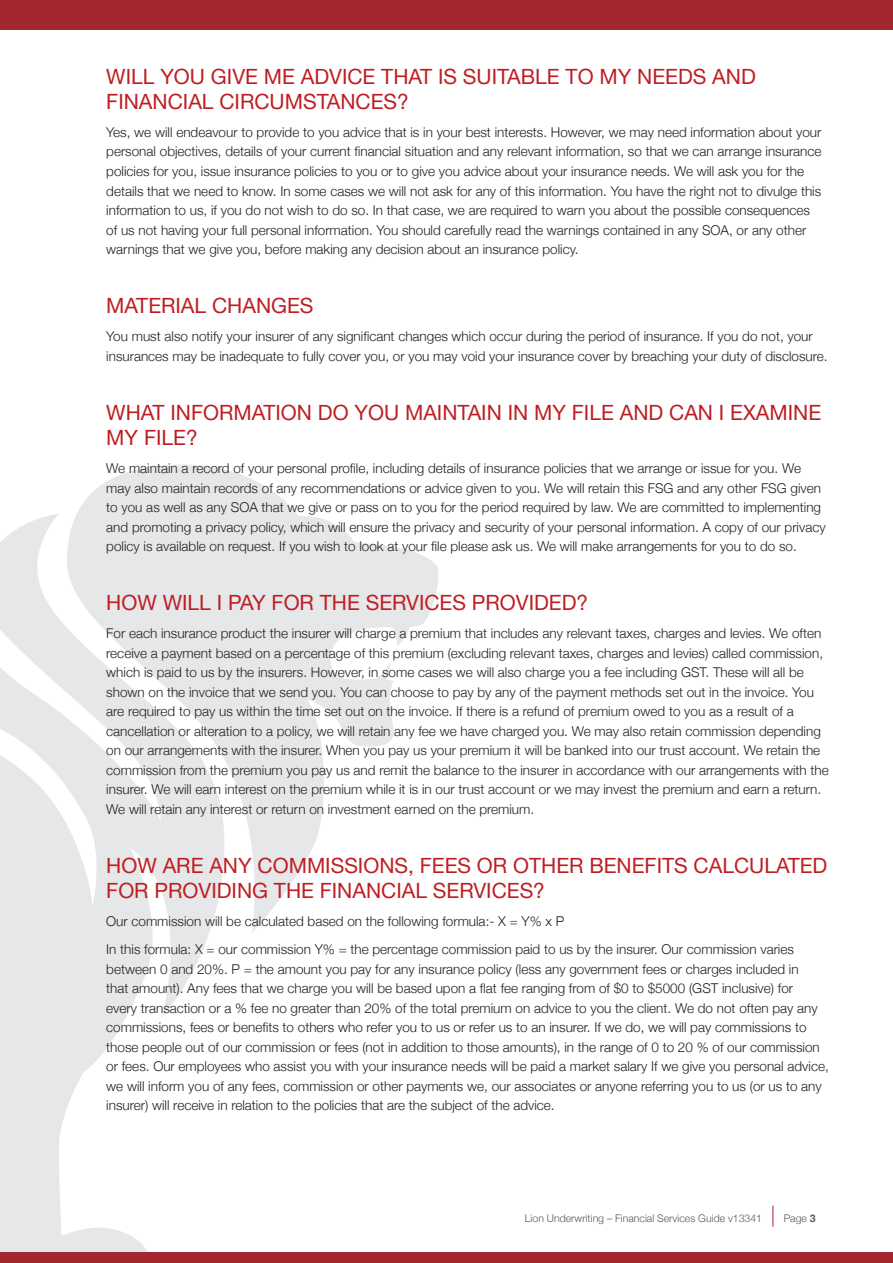
<style>
.page{position:relative;width:893px;height:1263px;background:#fff}
.page>*{position:absolute;margin:0;border:0;box-sizing:border-box;transform-origin:0 0}
._02_Subhead_Red{font:21px/25.2px "Helvetica Neue";color:#be1e23}
._01_Body_Copy_9_13{font:300 13.5px/19.5px "Helvetica Neue";color:#231f20}
.t1{font:300 10.5px "Helvetica Neue";color:#57585a}
.s1{font-weight:700}
</style>
<div class="page">
<svg style="left:77px;top:465px;width:361px;height:468px;fill:#e6e7e9"></svg>
<svg style="left:0;top:514px;width:232px;height:738px;fill:#e6e7e9"></svg>
<svg style="left:772px;top:1205px;width:1px;height:22px"></svg>
<div style="left:0;top:1252px;width:893px;height:11px;background:#a2282d"></div>
<div style="left:0;top:0;width:893px;height:30px;background:#a2282d"></div>
<p class="_02_Subhead_Red" style="left:106px;top:65px;width:651px">WILL YOU GIVE ME ADVICE THAT IS SUITABLE TO MY NEEDS AND<br>FINANCIAL CIRCUMSTANCES?</p>
<p class="_01_Body_Copy_9_13" style="left:106px;top:121px;width:717px">Yes, we will endeavour to provide to you advice that is in your best interests. However, we may need information about your personal objectives, details of your current financial situation and any relevant information, so that we can arrange insurance policies for you, issue insurance policies to you or to give you advice about your insurance needs. We will ask you for the details that we need to know. In some cases we will not ask for any of this information. You have the right not to divulge this information to us, if you do not wish to do so. In that case, we are required to warn you about the possible consequences of us not having your full personal information. You should carefully read the warnings contained in any SOA, or any other warnings that we give you, before making any decision about an insurance policy.</p>
<p class="_02_Subhead_Red" style="left:106px;top:294px;width:209px">MATERIAL CHANGES</p>
<p class="_01_Body_Copy_9_13" style="left:106px;top:326px;width:723px">You must also notify your insurer of any significant changes which occur during the period of insurance. If you do not, your insurances may be inadequate to fully cover you, or you may void your insurance cover by breaching your duty of disclosure.</p>
<p class="_02_Subhead_Red" style="left:106px;top:401px;width:716px">WHAT INFORMATION DO YOU MAINTAIN IN MY FILE AND CAN I EXAMINE<br>MY FILE?</p>
<p class="_01_Body_Copy_9_13" style="left:106px;top:458px;width:721px">We maintain a record of your personal profile, including details of insurance policies that we arrange or issue for you. We may also maintain records of any recommendations or advice given to you. We will retain this FSG and any other FSG given to you as well as any SOA that we give or pass on to you for the period required by law. We are committed to implementing and promoting a privacy policy, which will ensure the privacy and security of your personal information. A copy of our privacy policy is available on request. If you wish to look at your file please ask us. We will make arrangements for you to do so.</p>
<p class="_02_Subhead_Red" style="left:106px;top:591px;width:483px">HOW WILL I PAY FOR THE SERVICES PROVIDED?</p>
<p class="_01_Body_Copy_9_13" style="left:106px;top:623px;width:724px">For each insurance product the insurer will charge a premium that includes any relevant taxes, charges and levies. We often receive a payment based on a percentage of this premium (excluding relevant taxes, charges and levies) called commission, which is paid to us by the insurers. However, in some cases we will also charge you a fee including GST. These will all be shown on the invoice that we send you. You can choose to pay by any of the payment methods set out in the invoice. You are required to pay us within the time set out on the invoice. If there is a refund of premium owed to you as a result of a cancellation or alteration to a policy, we will retain any fee we have charged you. We may also retain commission depending on our arrangements with the insurer. When you pay us your premium it will be banked into our trust account. We retain the commission from the premium you pay us and remit the balance to the insurer in accordance with our arrangements with the insurer. We will earn interest on the premium while it is in our trust account or we may invest the premium and earn a return.<br>We will retain any interest or return on investment earned on the premium.</p>
<p class="_02_Subhead_Red" style="left:106px;top:854px;width:723px">HOW ARE ANY COMMISSIONS, FEES OR OTHER BENEFITS CALCULATED<br>FOR PROVIDING THE FINANCIAL SERVICES?</p>
<p class="_01_Body_Copy_9_13" style="left:106px;top:911px;width:459px">Our commission will be calculated based on the following formula:- X = Y% x P</p>
<p class="_01_Body_Copy_9_13" style="left:106px;top:939px;width:724px">In this formula: X = our commission Y% = the percentage commission paid to us by the insurer. Our commission varies between 0 and 20%. P = the amount you pay for any insurance policy (less any government fees or charges included in<br>that amount). Any fees that we charge you will be based upon a flat fee ranging from of $0 to $5000 (GST inclusive) for<br>every transaction or a % fee no greater than 20% of the total premium on advice to you the client. We do not often pay any commissions, fees or benefits to others who refer you to us or refer us to an insurer. If we do, we will pay commissions to those people out of our commission or fees (not in addition to those amounts), in the range of 0 to 20 % of our commission or fees. Our employees who assist you with your insurance needs will be paid a market salary If we give you personal advice, we will inform you of any fees, commission or other payments we, our associates or anyone referring you to us (or us to any insurer) will receive in relation to the policies that are the subject of the advice.</p>
<p class="t1" style="left:525px;top:1210px;width:239px">Lion Underwriting – Financial Services Guide v13341</p>
<p class="t1" style="left:784px;top:1210px;width:34px">Page <span class="s1">3</span></p>
</div>
